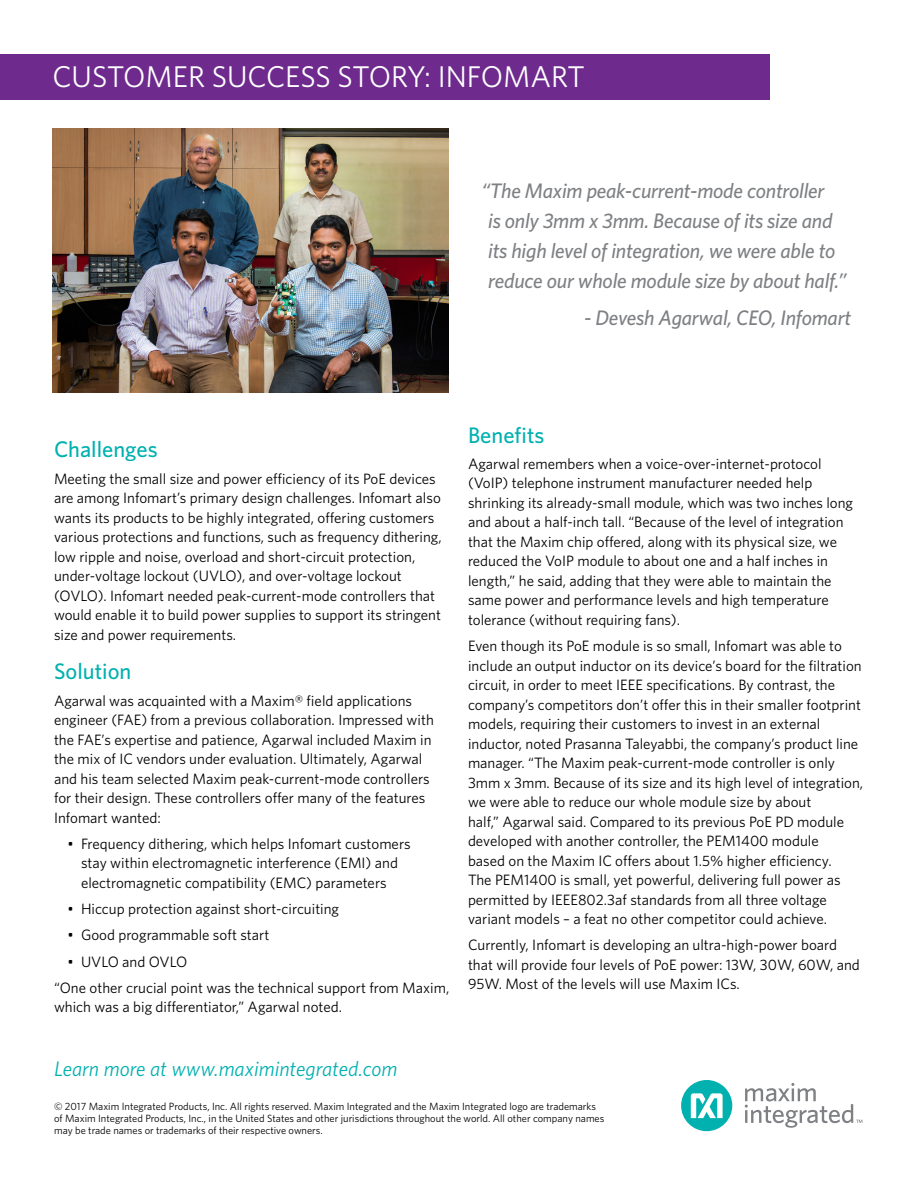
<style>
.page{position:relative;width:918px;height:1188px;background:#fff}
.page>*{position:absolute;margin:0;border:0;box-sizing:border-box;transform-origin:0 0}
.t1{font:30px "Whitney";color:#fff}
.t2{font:500 22.5px "Whitney";color:#00b1b0}
.t3{font:italic 500 21px/30px "Whitney";letter-spacing:-.01em;color:#7e8083}
.t4{font:italic 21px "Whitney";color:#00b1b0}
.t5{font:15px/19.5px "Whitney";color:#000}
.t6{font:10.5px/12px "Whitney";color:#000}
</style>
<div class="page">
<div style="left:0;top:54px;width:770px;height:45px;background:#6e2a8d"></div>
<div style="left:681px;top:1080px;width:51px;height:51px;background:#00b1b0;border-radius:50%"></div>
<svg style="left:691px;top:1093px;width:32px;height:25px"></svg>
<svg style="left:745px;top:1083px;width:117px;height:45px"></svg>
<img style="left:52px;top:129px;width:396px;height:264px">
<h1 class="t1" style="left:52px;top:57px;width:534px">CUSTOMER SUCCESS STORY: INFOMART</h1>
<h3 class="t3" style="left:488px;top:175px;width:360px;text-indent:-7px">“The Maxim peak-current-mode controller<br>is only 3mm x 3mm. Because of its size and its high level of integration, we were able to reduce our whole module size by about half.”</h3>
<h3 class="t3" style="left:584px;top:303px;width:269px">- Devesh Agarwal, CEO, Infomart</h3>
<h2 class="t2" style="left:54px;top:435px;width:105px">Challenges</h2>
<p class="t5" style="left:54px;top:468px;width:389px">Meeting the small size and power efficiency of its PoE devices are among Infomart’s primary design challenges. Infomart also wants its products to be highly integrated, offering customers various protections and functions, such as frequency dithering, low ripple and noise, overload and short-circuit protection, under-voltage lockout (UVLO), and over-voltage lockout (OVLO). Infomart needed peak-current-mode controllers that would enable it to build power supplies to support its stringent size and power requirements.</p>
<h2 class="t2" style="left:54px;top:657px;width:79px">Solution</h2>
<p class="t5" style="left:54px;top:690px;width:381px">Agarwal was acquainted with a Maxim® field applications engineer (FAE) from a previous collaboration. Impressed with the FAE’s expertise and patience, Agarwal included Maxim in the mix of IC vendors under evaluation. Ultimately, Agarwal and his team selected Maxim peak-current-mode controllers for their design. These controllers offer many of the features Infomart wanted:</p>
<p class="t5" style="left:81px;top:833px;width:331px;text-indent:-14px">• Frequency dithering, which helps Infomart customers stay within electromagnetic interference (EMI) and electromagnetic compatibility (EMC) parameters</p>
<p class="t5" style="left:68px;top:899px;width:273px">• Hiccup protection against short-circuiting</p>
<p class="t5" style="left:68px;top:925px;width:203px">• Good programmable soft start</p>
<p class="t5" style="left:54px;top:948px;width:397px;line-height:26.2px;text-indent:14px">• UVLO and OVLO<br>“One other crucial point was the technical support from Maxim,</p>
<p class="t5" style="left:54px;top:997px;width:290px">which was a big differentiator,” Agarwal noted.</p>
<h2 class="t2" style="left:468px;top:420px;width:78px">Benefits</h2>
<p class="t5" style="left:468px;top:453px;width:387px">Agarwal remembers when a voice-over-internet-protocol (VoIP) telephone instrument manufacturer needed help shrinking its already-small module, which was two inches long and about a half-inch tall. “Because of the level of integration that the Maxim chip offered, along with its physical size, we reduced the VoIP module to about one and a half inches in length,” he said, adding that they were able to maintain the same power and performance levels and high temperature tolerance (without requiring fans).</p>
<p class="t5" style="left:468px;top:636px;width:397px">Even though its PoE module is so small, Infomart was able to include an output inductor on its device’s board for the filtration circuit, in order to meet IEEE specifications. By contrast, the company’s competitors don’t offer this in their smaller footprint models, requiring their customers to invest in an external inductor, noted Prasanna Taleyabbi, the company’s product line manager. “The Maxim peak-current-mode controller is only 3mm x 3mm. Because of its size and its high level of integration, we were able to reduce our whole module size by about<br>half,” Agarwal said. Compared to its previous PoE PD module developed with another controller, the PEM1400 module<br>based on the Maxim IC offers about 1.5% higher efficiency.<br>The PEM1400 is small, yet powerful, delivering full power as permitted by IEEE802.3af standards from all three voltage variant models – a feat no other competitor could achieve.</p>
<p class="t5" style="left:468px;top:935px;width:393px">Currently, Infomart is developing an ultra-high-power board that will provide four levels of PoE power: 13W, 30W, 60W, and<br>95W. Most of the levels will use Maxim ICs.</p>
<h3 class="t4" style="left:54px;top:1055px;width:345px">Learn more at www.maximintegrated.com</h3>
<p class="t6" style="left:54px;top:1100px;width:552px">© 2017 Maxim Integrated Products, Inc. All rights reserved. Maxim Integrated and the Maxim Integrated logo are trademarks of Maxim Integrated Products, Inc., in the United States and other jurisdictions throughout the world. All other company names may be trade names or trademarks of their respective owners.</p>
</div>
